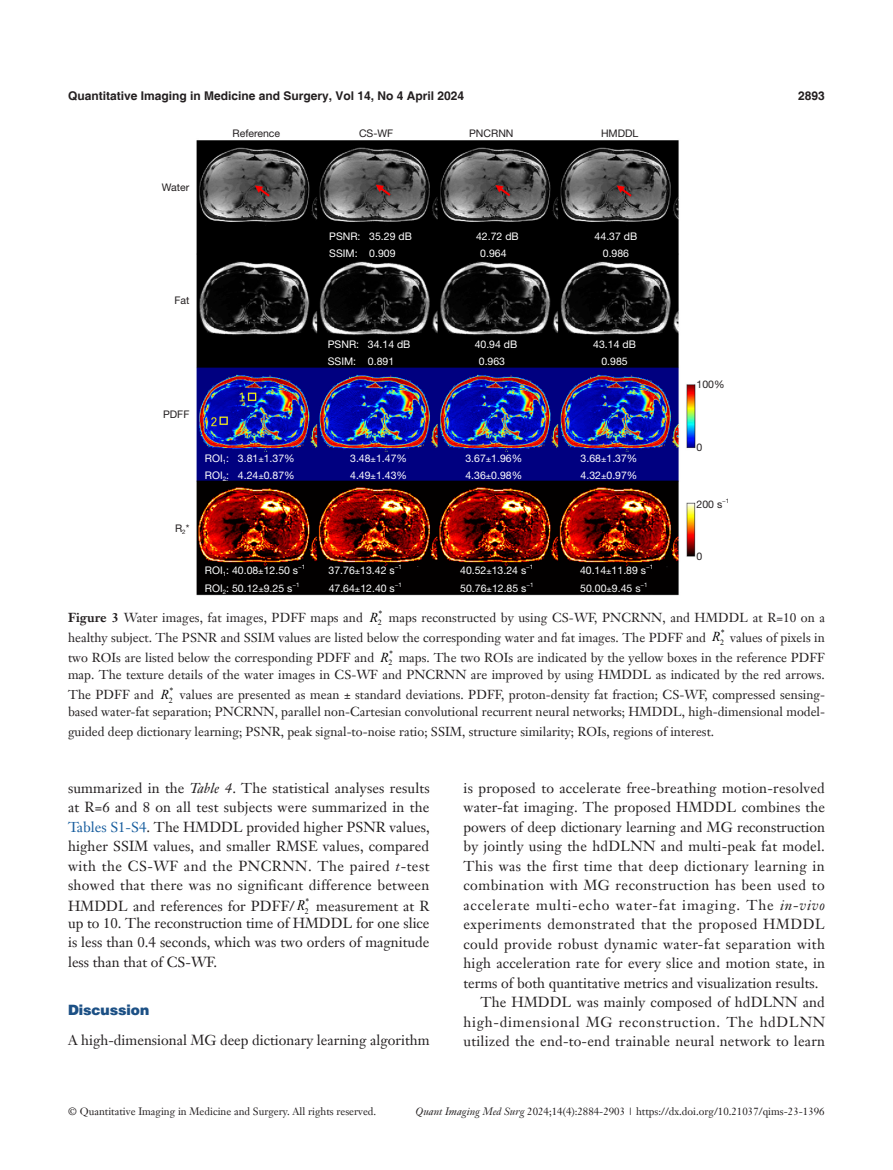
<style>
.page{position:relative;width:893px;height:1170px;background:#fff}
.page>*{position:absolute;margin:0;border:0;box-sizing:border-box;transform-origin:0 0}
.t1{font:14.25px/19.6px "Janson Text LT";letter-spacing:.015em;color:#231f20;text-align:justify}
.t2{font:14.25px "Janson Text LT";letter-spacing:.055em;color:#231f20}
.t3{font:14.25px "Janson Text LT";letter-spacing:.035em;color:#231f20}
.t4{font:14.25px "Janson Text LT";letter-spacing:.05em;color:#231f20}
.t5{font:900 14.25px "Helvetica";color:#1c5085}
.t6{font:12.75px/19.5px "Janson Text LT";color:#231f20;text-align:right}
.t7{font:700 12px "Helvetica";color:#231f20}
.t8{font:10.5px "Helvetica Neue LT Pro";color:#fff}
.t9{font:10.5px "Janson Text LT";color:#231f20}
.t10{font:10.5px "Helvetica Neue LT Pro";color:#231f20}
.t11{font:7.95px "Times New Roman";color:#000}
.t12{font:6.15px "Helvetica Neue LT Pro";color:#fff}
.t13{font:6.15px "Helvetica Neue LT Pro";color:#231f20}
.s1{font-family:"Janson Text LT"}
.s2{font-family:"Times New Roman";font-style:italic;font-size:13.65px;color:#000}
.s3{font-weight:700}
.s4{font-style:italic}
.s5{color:#175d9e}
.s6{font-family:"Times New Roman";font-style:italic;font-size:14.55px;color:#000}
</style>
<div class="page">
<img style="left:196px;top:140px;width:500px;height:455px">
<p class="t7" style="left:68px;top:88px;width:398px">Quantitative Imaging in Medicine and Surgery, Vol 14, No 4 April 2024</p>
<p class="t7" style="left:798px;top:88px;width:28px">2893</p>
<p class="t10" style="left:233px;top:126px;width:49px">Reference</p>
<p class="t10" style="left:359px;top:126px;width:36px">CS-WF</p>
<p class="t10" style="left:469px;top:126px;width:46px">PNCRNN</p>
<p class="t10" style="left:601px;top:126px;width:39px">HMDDL</p>
<p class="t10" style="left:162px;top:180px;width:29px">Water</p>
<p class="t10" style="left:174px;top:294px;width:16px">Fat</p>
<p class="t8" style="left:329px;top:229px;width:84px">PSNR: 35.29 dB</p>
<p class="t8" style="left:476px;top:229px;width:44px">42.72 dB</p>
<p class="t8" style="left:595px;top:229px;width:44px">44.37 dB</p>
<p class="t8" style="left:329px;top:246px;width:68px">SSIM: 0.909</p>
<p class="t8" style="left:480px;top:246px;width:28px">0.964</p>
<p class="t8" style="left:603px;top:246px;width:28px">0.986</p>
<p class="t8" style="left:328px;top:337px;width:84px">PSNR: 34.14 dB</p>
<p class="t8" style="left:475px;top:337px;width:44px">40.94 dB</p>
<p class="t8" style="left:593px;top:337px;width:44px">43.14 dB</p>
<p class="t8" style="left:328px;top:354px;width:68px">SSIM: 0.891</p>
<p class="t8" style="left:479px;top:354px;width:28px">0.963</p>
<p class="t8" style="left:601px;top:354px;width:28px">0.985</p>
<p class="t10" style="left:163px;top:407px;width:28px">PDFF</p>
<p class="t8" style="left:205px;top:451px;width:91px">ROI<sub>1</sub>: 3.81<span class="s1">±</span>1.37%</p>
<p class="t8" style="left:350px;top:451px;width:58px">3.48<span class="s1">±</span>1.47%</p>
<p class="t8" style="left:465px;top:451px;width:58px">3.67<span class="s1">±</span>1.96%</p>
<p class="t8" style="left:581px;top:451px;width:58px">3.68<span class="s1">±</span>1.37%</p>
<p class="t8" style="left:205px;top:468px;width:91px">ROI<sub>2</sub>: 4.24<span class="s1">±</span>0.87%</p>
<p class="t8" style="left:350px;top:468px;width:58px">4.49<span class="s1">±</span>1.43%</p>
<p class="t8" style="left:465px;top:468px;width:58px">4.36<span class="s1">±</span>0.98%</p>
<p class="t8" style="left:581px;top:468px;width:58px">4.32<span class="s1">±</span>0.97%</p>
<p class="t10" style="left:175px;top:521px;width:16px">R<sub>2</sub>*</p>
<p class="t8" style="left:205px;top:564px;width:95px">ROI<sub>1</sub>: 40.08<span class="s1">±</span>12.50 s</p>
<p class="t12" style="left:298px;top:563px;width:9px">−1</p>
<p class="t8" style="left:329px;top:564px;width:68px">37.76<span class="s1">±</span>13.42 s</p>
<p class="t12" style="left:395px;top:563px;width:9px">−1</p>
<p class="t8" style="left:460px;top:564px;width:68px">40.52<span class="s1">±</span>13.24 s</p>
<p class="t12" style="left:526px;top:563px;width:9px">−1</p>
<p class="t8" style="left:580px;top:564px;width:68px">40.14<span class="s1">±</span>11.89 s</p>
<p class="t12" style="left:646px;top:563px;width:9px">−1</p>
<p class="t8" style="left:205px;top:581px;width:89px">ROI<sub>2</sub>: 50.12<span class="s1">±</span>9.25 s</p>
<p class="t12" style="left:292px;top:580px;width:9px">−1</p>
<p class="t8" style="left:329px;top:581px;width:68px">47.64<span class="s1">±</span>12.40 s</p>
<p class="t12" style="left:395px;top:580px;width:9px">−1</p>
<p class="t8" style="left:460px;top:581px;width:68px">50.76<span class="s1">±</span>12.85 s</p>
<p class="t12" style="left:526px;top:580px;width:9px">−1</p>
<p class="t8" style="left:580px;top:581px;width:62px">50.00<span class="s1">±</span>9.45 s</p>
<p class="t12" style="left:641px;top:580px;width:9px">−1</p>
<p class="t10" style="left:697px;top:378px;width:30px">100%</p>
<p class="t10" style="left:697px;top:441px;width:7px">0</p>
<p class="t10" style="left:697px;top:498px;width:27px">200 s</p>
<p class="t13" style="left:722px;top:497px;width:9px">−1</p>
<p class="t10" style="left:697px;top:549px;width:7px">0</p>
<p class="t11" style="left:378px;top:607px;width:5px">*</p>
<p class="t6" style="left:68px;top:608px;width:759px;text-align:left;text-indent:302px"><span class="s2">R</span><sub>2</sub> maps reconstructed by using CS-WF, PNCRNN, and HMDDL at R=10 on a healthy subject. The PSNR and SSIM values are listed below the corresponding water and fat images. The PDFF and</p>
<p class="t6" style="left:68px;top:608px;width:296px"><span class="s3">Figure 3</span> Water images, fat images, PDFF maps and</p>
<p class="t11" style="left:721px;top:627px;width:5px">*</p>
<p class="t6" style="left:712px;top:627px;width:114px"><span class="s2">R</span><sub>2</sub> values of pixels in</p>
<p class="t11" style="left:389px;top:647px;width:5px">*</p>
<p class="t6" style="left:68px;top:648px;width:758px;line-height:17.1px"><span class="s2">R</span><sub>2</sub> maps. The two ROIs are indicated by the yellow boxes in the reference PDFF<br>map. The texture details of the water images in CS-WF and PNCRNN are improved by using HMDDL as indicated by the red arrows.</p>
<p class="t6" style="left:68px;top:684px;width:107px">The PDFF and <sup>*</sup></p>
<p class="t6" style="left:68px;top:647px;width:308px">two ROIs are listed below the corresponding PDFF and</p>
<p class="t6" style="left:68px;top:685px;width:759px;line-height:17.7px"><span class="s2">R</span><sub>2</sub> values are presented as mean ± standard deviations. PDFF, proton-density fat fraction; CS-WF, compressed sensing-<br>based water-fat separation; PNCRNN, parallel non-Cartesian convolutional recurrent neural networks; HMDDL, high-dimensional model-</p>
<p class="t6" style="left:68px;top:721px;width:648px">guided deep dictionary learning; PSNR, peak signal-to-noise ratio; SSIM, structure similarity; ROIs, regions of interest.</p>
<p class="t1" style="left:68px;top:777px;width:363px">summarized in the <span class="s4">Table 4</span>. The statistical analyses results at R=6 and 8 on all test subjects were summarized in the <span class="s5">Tables S1-S4</span>. The HMDDL provided higher PSNR values, higher SSIM values, and smaller RMSE values, compared with the CS-WF and the PNCRNN. The paired <span class="s4">t</span>-test showed that there was no significant difference between HMDDL and references for PDFF/ <sup>*</sup><span class="s6">R</span><sub>2</sub> measurement at R</p>
<p class="t1" style="left:68px;top:912px;width:363px">up to 10. The reconstruction time of HMDDL for one slice is less than 0.4 seconds, which was two orders of magnitude less than that of CS-WF.</p>
<p class="t5" style="left:68px;top:1001px;width:83px">Discussion</p>
<p class="t1" style="left:68px;top:1029px;width:363px">A high-dimensional MG deep dictionary learning algorithm</p>
<p class="t1" style="left:463px;top:777px;width:363px">is proposed to accelerate free-breathing motion-resolved</p>
<p class="t1" style="left:463px;top:797px;width:363px">water-fat imaging. The proposed HMDDL combines the</p>
<p class="t1" style="left:463px;top:816px;width:363px">powers of deep dictionary learning and MG reconstruction</p>
<p class="t1" style="left:463px;top:836px;width:363px">by jointly using the hdDLNN and multi-peak fat model.</p>
<p class="t1" style="left:463px;top:855px;width:363px">This was the first time that deep dictionary learning in</p>
<p class="t1" style="left:463px;top:875px;width:363px">combination with MG reconstruction has been used to</p>
<p class="t2" style="left:463px;top:895px;width:363px">accelerate multi-echo water-fat imaging. The <span class="s4">in-vivo</span></p>
<p class="t3" style="left:463px;top:915px;width:363px">experiments demonstrated that the proposed HMDDL</p>
<p class="t1" style="left:463px;top:933px;width:363px">could provide robust dynamic water-fat separation with</p>
<p class="t1" style="left:463px;top:953px;width:363px">high acceleration rate for every slice and motion state, in</p>
<p class="t1" style="left:463px;top:972px;width:356px">terms of both quantitative metrics and visualization results.</p>
<p class="t1" style="left:480px;top:992px;width:346px">The HMDDL was mainly composed of hdDLNN and</p>
<p class="t4" style="left:463px;top:1012px;width:363px">high-dimensional MG reconstruction. The hdDLNN</p>
<p class="t1" style="left:463px;top:1031px;width:363px">utilized the end-to-end trainable neural network to learn</p>
<p class="t9" style="left:68px;top:1104px;width:310px">© Quantitative Imaging in Medicine and Surgery. All rights reserved.</p>
<p class="t9" style="left:416px;top:1104px;width:411px"><span class="s4">Quant Imaging Med Surg</span> 2024;14(4):2884-2903 | https://dx.doi.org/10.21037/qims-23-1396</p>
</div>
